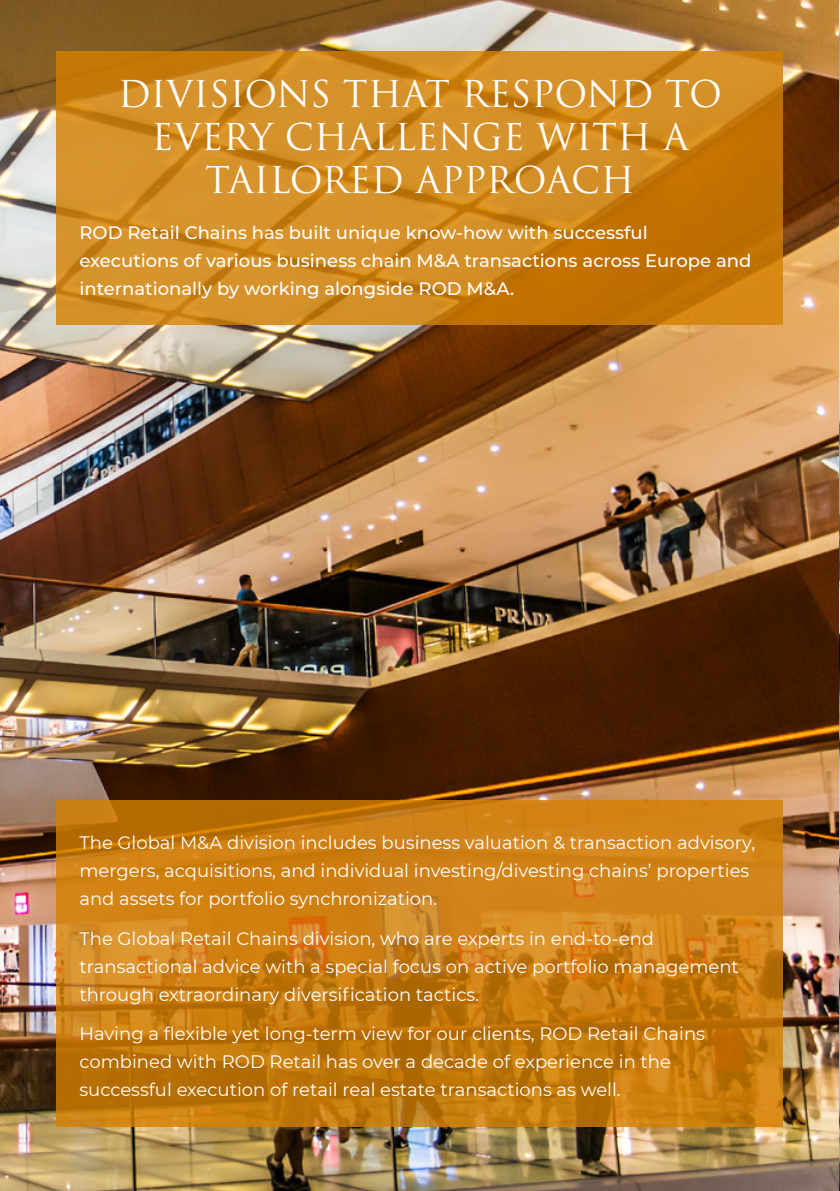
<style>
.page{position:relative;width:840px;height:1191px;background:#fff}
.page>*{position:absolute;margin:0;border:0;box-sizing:border-box;transform-origin:0 0}
.t1{font:36px/43.2px "Trajan Pro";color:#fff;text-align:center}
.t2{font:18px/28px "Montserrat";color:#fff}
.t3{font:500 18px/28px "Montserrat";color:#fff}
</style>
<div class="page">
<img style="left:0;top:0;width:840px;height:1191px">
<svg style="left:57px;top:800px;width:725px;height:326px;background:#c87c10"></svg>
<svg style="left:57px;top:51px;width:725px;height:274px;background:#ce871c"></svg>
<p class="t1" style="left:118px;top:72px;width:605px">DIVISIONS THAT RESPOND TO<br>EVERY CHALLENGE WITH A<br>TAILORED APPROACH</p>
<p class="t3" style="left:79px;top:217px;width:673px">ROD Retail Chains has built unique know-how with successful<br>executions of various business chain M&amp;A transactions across Europe and internationally by working alongside ROD M&amp;A.</p>
<p class="t2" style="left:79px;top:828px;width:677px">The Global M&amp;A division includes business valuation &amp; transaction advisory, mergers, acquisitions, and individual investing/divesting chains’ properties and assets for portfolio synchronization.</p>
<p class="t2" style="left:79px;top:923px;width:660px">The Global Retail Chains division, who are experts in end-to-end transactional advice with a special focus on active portfolio management through extraordinary diversification tactics.</p>
<p class="t2" style="left:79px;top:1019px;width:626px">Having a flexible yet long-term view for our clients, ROD Retail Chains combined with ROD Retail has over a decade of experience in the successful execution of retail real estate transactions as well.</p>
</div>
